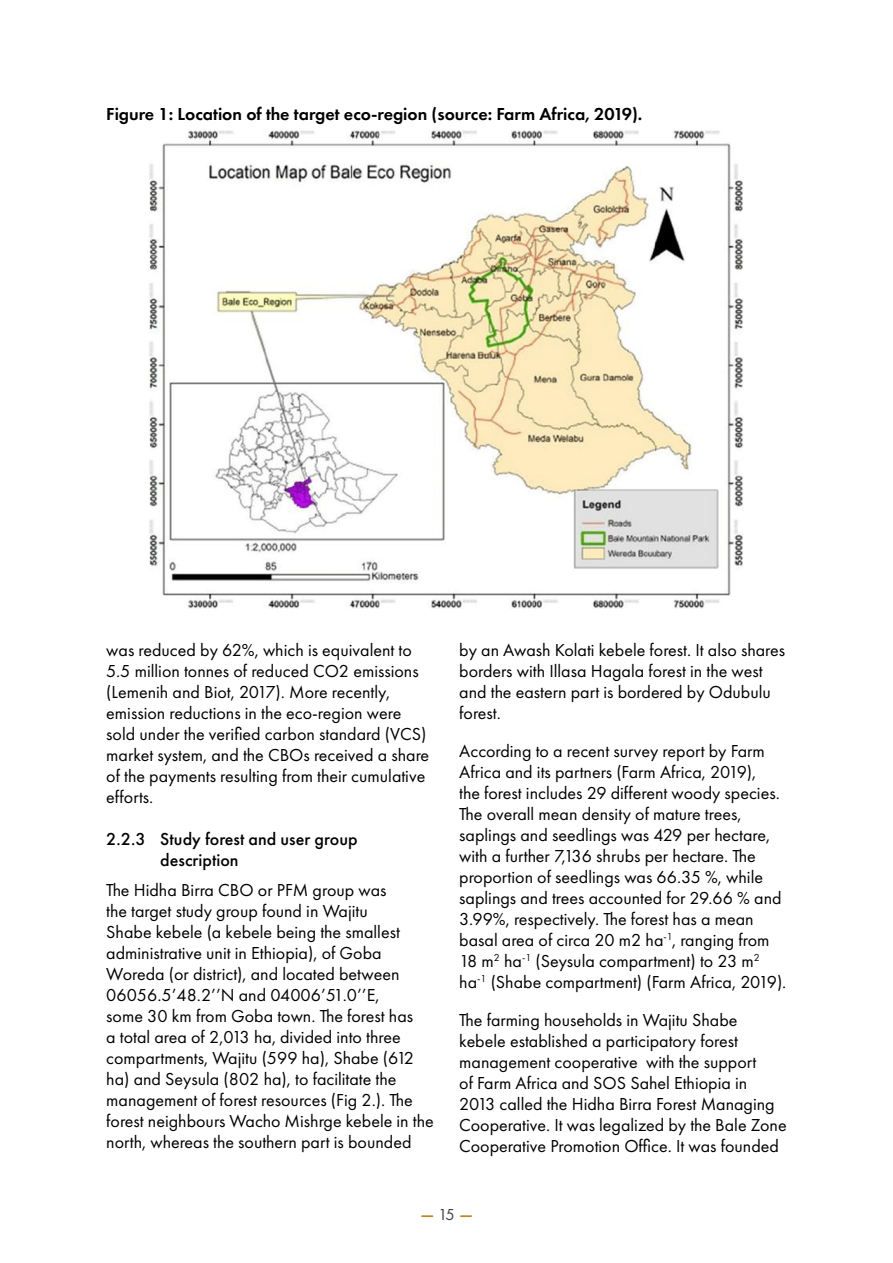
<style>
.page{position:relative;width:893px;height:1263px;background:#fff}
.page>*{position:absolute;margin:0;border:0;box-sizing:border-box;transform-origin:0 0}
.body-text{font:18px/21px "Futura PT";color:#000}
.table-figures{font:600 18px "Futura PT";color:#000}
.t1{font:500 18px/21px "Futura PT";color:#000}
.t2{font:16.5px "Futura PT";color:#414042}
.s1{font-weight:600;color:#b88823}
.s2{font-weight:600;font-style:italic;color:#b88823}
</style>
<div class="page">
<img style="left:149px;top:130px;width:594px;height:478px">
<p class="table-figures" style="left:106px;top:103px;width:538px">Figure 1: Location of the target eco-region (source: Farm Africa, 2019).</p>
<p class="body-text" style="left:106px;top:639px;width:324px">was reduced by 62%, which is equivalent to 5.5 million tonnes of reduced CO2 emissions (Lemenih and Biot, 2017). More recently, emission reductions in the eco-region were sold under the verified carbon standard (VCS) market system, and the CBOs received a share of the payments resulting from their cumulative efforts.</p>
<p class="t1" style="left:160px;top:829px;width:199px;text-indent:-54px">2.2.3 Study forest and user group description</p>
<p class="body-text" style="left:106px;top:879px;width:329px">The Hidha Birra CBO or PFM group was<br>the target study group found in Wajitu<br>Shabe kebele (a kebele being the smallest administrative unit in Ethiopia), of Goba Woreda (or district), and located between 06056.5’48.2’’N and 04006’51.0’’E,<br>some 30 km from Goba town. The forest has<br>a total area of 2,013 ha, divided into three compartments, Wajitu (599 ha), Shabe (612 ha) and Seysula (802 ha), to facilitate the management of forest resources (Fig 2.). The forest neighbours Wacho Mishrge kebele in the north, whereas the southern part is bounded</p>
<p class="body-text" style="left:459px;top:639px;width:327px">by an Awash Kolati kebele forest. It also shares borders with Illasa Hagala forest in the west and the eastern part is bordered by Odubulu forest.</p>
<p class="body-text" style="left:459px;top:740px;width:329px">According to a recent survey report by Farm Africa and its partners (Farm Africa, 2019),<br>the forest includes 29 different woody species.<br>The overall mean density of mature trees, saplings and seedlings was 429 per hectare, with a further 7,136 shrubs per hectare. The proportion of seedlings was 66.35 %, while saplings and trees accounted for 29.66 % and 3.99%, respectively. The forest has a mean basal area of circa 20 m2 ha<sup>-1</sup>, ranging from 18 m<sup>2</sup> ha<sup>-1</sup> (Seysula compartment) to 23 m<sup>2 </sup>ha<sup>-1</sup> (Shabe compartment) (Farm Africa, 2019).</p>
<p class="body-text" style="left:459px;top:1009px;width:329px">The farming households in Wajitu Shabe kebele established a participatory forest management cooperative with the support<br>of Farm Africa and SOS Sahel Ethiopia in 2013 called the Hidha Birra Forest Managing Cooperative. It was legalized by the Bale Zone Cooperative Promotion Office. It was founded</p>
<p class="t2" style="left:420px;top:1205px;width:54px"><span class="s1">—</span> 15 <span class="s2">—</span></p>
</div>
